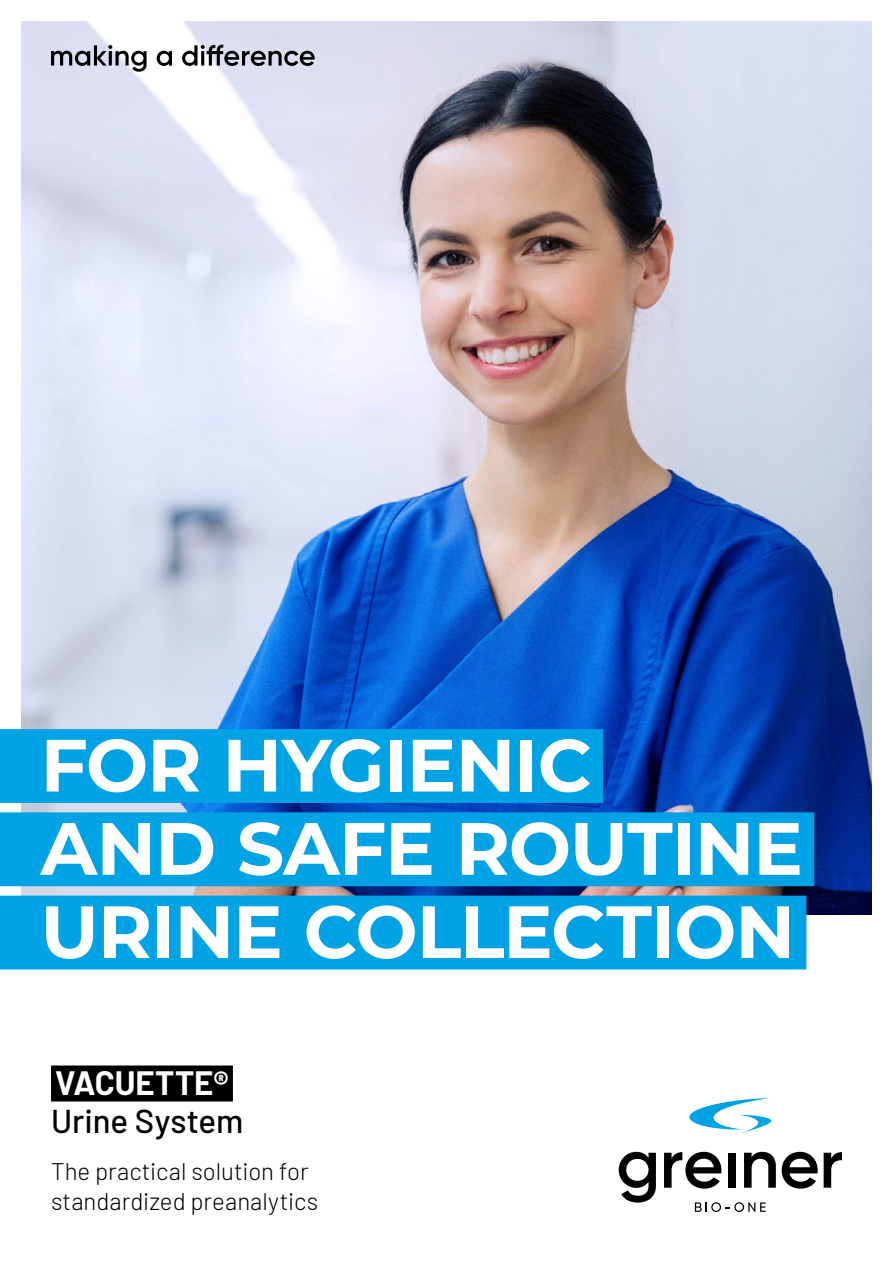
<style>
.page{position:relative;width:893px;height:1263px;background:#fff}
.page>*{position:absolute;margin:0;border:0;box-sizing:border-box;transform-origin:0 0}
.t1{font:700 73.8px/83.2px "Montserrat";letter-spacing:-.015em;color:#fff}
.t2{font:500 33px "Barlow";color:#000}
.t3{font:700 33px "Barlow";letter-spacing:-.005em;color:#fff}
.t4{font:300 24px/30px "Barlow";letter-spacing:.005em;color:#000}
</style>
<div class="page">
<img style="left:21px;top:21px;width:851px;height:893px">
<svg style="left:695px;top:1202px;width:71px;height:10px"></svg>
<svg style="left:689px;top:1098px;width:82px;height:37px"></svg>
<svg style="left:619px;top:1152px;width:37px;height:50px"></svg>
<svg style="left:664px;top:1152px;width:57px;height:36px"></svg>
<div style="left:728px;top:1153px;width:8px;height:35px;background:#000"></div>
<svg style="left:744px;top:1152px;width:32px;height:36px"></svg>
<svg style="left:782px;top:1152px;width:36px;height:36px"></svg>
<svg style="left:824px;top:1152px;width:18px;height:36px"></svg>
<svg style="left:51px;top:45px;width:96px;height:27px;background:#a2a3ae"></svg>
<svg style="left:157px;top:51px;width:15px;height:15px"></svg>
<svg style="left:182px;top:44px;width:133px;height:22px;background:#92949e"></svg>
<div style="left:51px;top:1065px;width:182px;height:36px;background:#000"></div>
<div style="left:0;top:729px;width:603px;height:74px;background:#00a2e6"></div>
<div style="left:0;top:812px;width:814px;height:74px;background:#00a2e6"></div>
<div style="left:0;top:896px;width:806px;height:73px;background:#00a2e6"></div>
<h1 class="t1" style="left:41px;top:720px;width:764px">FOR HYGIENIC<br>AND SAFE ROUTINE<br>URINE COLLECTION</h1>
<h2 class="t3" style="left:55px;top:1059px;width:175px">VACUETTE®</h2>
<h2 class="t2" style="left:51px;top:1097px;width:194px">Urine System</h2>
<p class="t4" style="left:51px;top:1154px;width:269px">The practical solution for standardized preanalytics</p>
</div>
